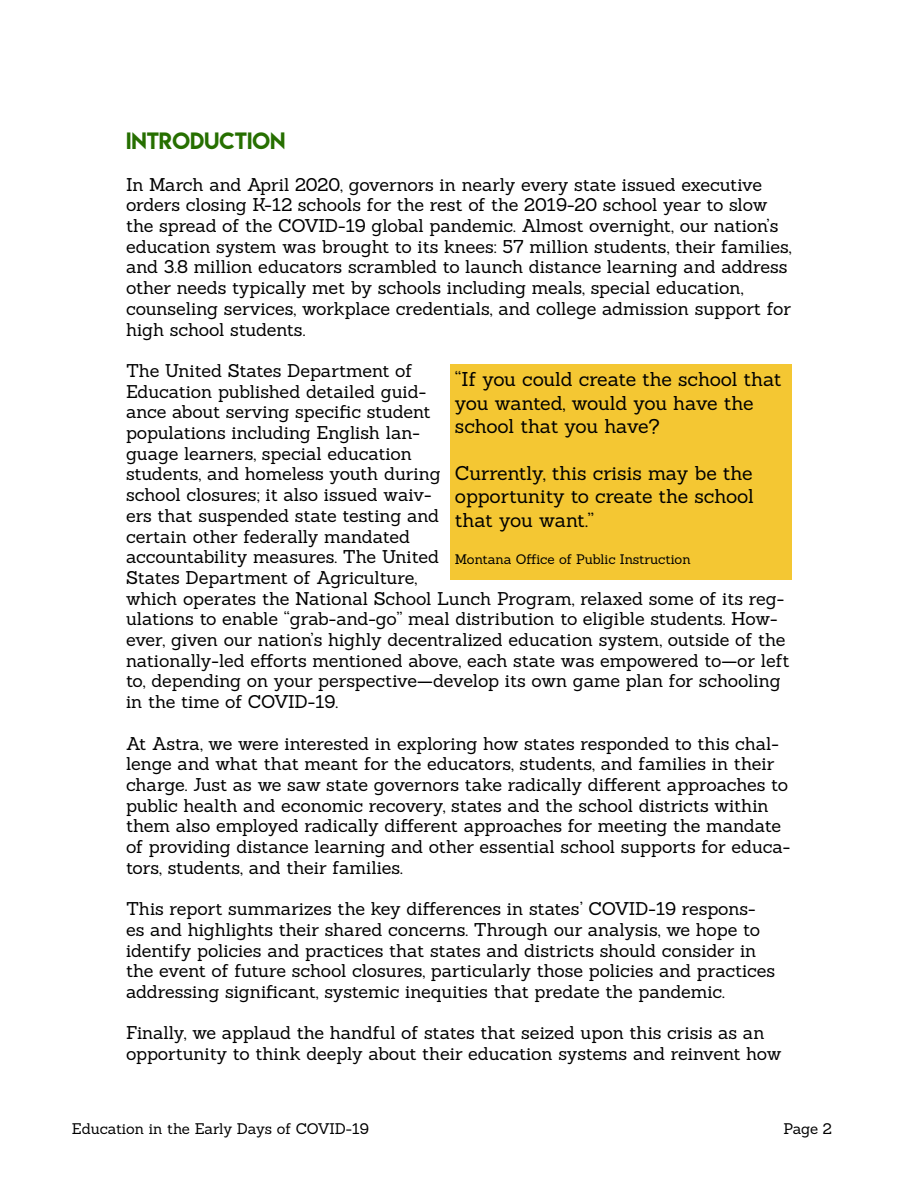
<style>
.page{position:relative;width:918px;height:1188px;background:#fff}
.page>*{position:absolute;margin:0;border:0;box-sizing:border-box;transform-origin:0 0}
.t1{font:21px "Lemon Milk";color:#266f00}
.t2{font:19.5px/23.4px "Sanchez";letter-spacing:-.01em;color:#000}
.t3{font:18px/20.7px "Sanchez";letter-spacing:-.005em;color:#000}
.t4{font:15px "Sanchez";letter-spacing:-.01em;color:#000}
.t5{font:13.5px "Sanchez";letter-spacing:-.01em;color:#000}
</style>
<div class="page">
<div style="left:450px;top:364px;width:342px;height:216px;background:#f4c733"></div>
<p class="t1" style="left:126px;top:126px;width:161px">INTRODUCTION</p>
<p class="t3" style="left:126px;top:174px;width:667px">In March and April 2020, governors in nearly every state issued executive orders closing K-12 schools for the rest of the 2019-20 school year to slow the spread of the COVID-19 global pandemic. Almost overnight, our nation’s education system was brought to its knees: 57 million students, their families, and 3.8 million educators scrambled to launch distance learning and address other needs typically met by schools including meals, special education, counseling services, workplace credentials, and college admission support for high school students.</p>
<p class="t3" style="left:126px;top:360px;width:665px">The United States Department of<br>Education published detailed guid-<br>ance about serving specific student<br>populations including English lan-<br>guage learners, special education<br>students, and homeless youth during<br>school closures; it also issued waiv-<br>ers that suspended state testing and<br>certain other federally mandated<br>accountability measures. The United<br>States Department of Agriculture,<br>which operates the National School Lunch Program, relaxed some of its reg&shy;ulations to enable “grab-and-go” meal distribution to eligible students. How&shy;ever, given our nation’s highly decentralized education system, outside of the nationally-led efforts mentioned above, each state was empowered to—or left to, depending on your perspective—develop its own game plan for schooling in the time of COVID-19.</p>
<p class="t3" style="left:126px;top:733px;width:666px">At Astra, we were interested in exploring how states responded to this chal&shy;lenge and what that meant for the educators, students, and families in their charge. Just as we saw state governors take radically different approaches to public health and economic recovery, states and the school districts within them also employed radically different approaches for meeting the mandate of providing distance learning and other essential school supports for educa&shy;tors, students, and their families.</p>
<p class="t3" style="left:126px;top:898px;width:651px">This report summarizes the key differences in states’ COVID-19 respons&shy;es and highlights their shared concerns. Through our analysis, we hope to identify policies and practices that states and districts should consider in the event of future school closures, particularly those policies and practices addressing significant, systemic inequities that predate the pandemic.</p>
<p class="t3" style="left:126px;top:1022px;width:657px">Finally, we applaud the handful of states that seized upon this crisis as an opportunity to think deeply about their education systems and reinvent how</p>
<p class="t2" style="left:455px;top:367px;width:328px">“If you could create the school that you wanted, would you have the school that you have?</p>
<p class="t2" style="left:455px;top:461px;width:300px;text-align:justify">Currently, this crisis may be the opportunity to create the school that you want.”</p>
<p class="t5" style="left:455px;top:551px;width:237px">Montana Office of Public Instruction</p>
<p class="t4" style="left:72px;top:1118px;width:298px">Education in the Early Days of COVID-19</p>
<p class="t4" style="left:784px;top:1118px;width:50px">Page 2</p>
</div>
